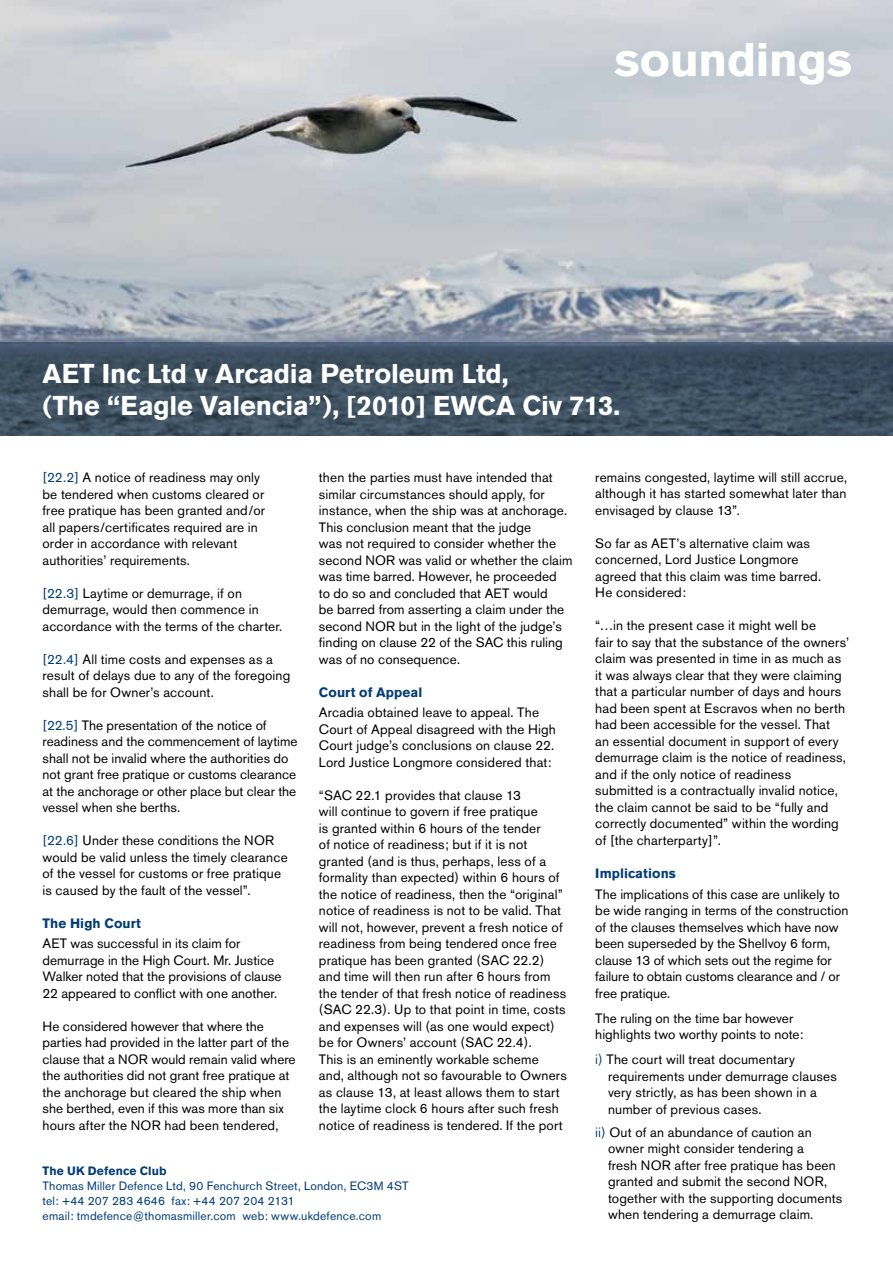
<style>
.page{position:relative;width:893px;height:1263px;background:#fff}
.page>*{position:absolute;margin:0;border:0;box-sizing:border-box;transform-origin:0 0}
.t1{font:700 46.8px "Akzidenz Grotesk BE";letter-spacing:-.01em;color:#fff;scale:1.04 1}
.t2{font:700 27px/31.5px "Akzidenz Grotesk BE";letter-spacing:-.005em;color:#fff}
.t3{font:13.5px/16.5px "Akzidenz Grotesk BE";letter-spacing:.01em;color:#000}
.t4{font:700 13.5px "Akzidenz Grotesk BE";letter-spacing:.01em;color:#003c76}
.t5{font:12px/15px "Akzidenz Grotesk BE";letter-spacing:.015em;color:#003c76}
.t6{font:700 12px "Akzidenz Grotesk BE";letter-spacing:.015em;color:#003c76}
.s1{color:#003c76}
</style>
<div class="page">
<img style="left:0;top:0;width:893px;height:342px">
<svg style="left:0;top:342px;width:893px;height:94px;background:#3e5061"></svg>
<h1 class="t1" style="left:614px;top:32px;width:230px">soundings</h1>
<h2 class="t2" style="left:43px;top:358px;width:579px">AET Inc Ltd v Arcadia Petroleum Ltd,<br>(The “Eagle Valencia”), [2010] EWCA Civ 713.</h2>
<p class="t3" style="left:43px;top:469px;width:224px"><span class="s1">[22.2]</span> A notice of readiness may only be tendered when customs cleared or free pratique has been granted and/or all papers/certificates required are in order in accordance with relevant authorities’ requirements.</p>
<p class="t3" style="left:43px;top:585px;width:241px"><span class="s1">[22.3]</span> Laytime or demurrage, if on demurrage, would then commence in accordance with the terms of the charter.</p>
<p class="t3" style="left:43px;top:651px;width:249px"><span class="s1">[22.4]</span> All time costs and expenses as a result of delays due to any of the foregoing shall be for Owner’s account.</p>
<p class="t3" style="left:43px;top:717px;width:257px"><span class="s1">[22.5]</span> The presentation of the notice of readiness and the commencement of laytime shall not be invalid where the authorities do not grant free pratique or customs clearance at the anchorage or other place but clear the vessel when she berths.</p>
<p class="t3" style="left:43px;top:832px;width:247px"><span class="s1">[22.6]</span> Under these conditions the NOR would be valid unless the timely clearance of the vessel for customs or free pratique is caused by the fault of the vessel”.</p>
<p class="t4" style="left:43px;top:915px;width:100px">The High Court</p>
<p class="t3" style="left:43px;top:935px;width:241px">AET was successful in its claim for demurrage in the High Court. Mr. Justice Walker noted that the provisions of clause 22 appeared to conflict with one another.</p>
<p class="t3" style="left:43px;top:1018px;width:255px">He considered however that where the parties had provided in the latter part of the clause that a NOR would remain valid where the authorities did not grant free pratique at the anchorage but cleared the ship when she berthed, even if this was more than six hours after the NOR had been tendered,</p>
<p class="t3" style="left:319px;top:469px;width:255px">then the parties must have intended that similar circumstances should apply, for instance, when the ship was at anchorage.<br>This conclusion meant that the judge<br>was not required to consider whether the second NOR was valid or whether the claim was time barred. However, he proceeded<br>to do so and concluded that AET would<br>be barred from asserting a claim under the second NOR but in the light of the judge’s finding on clause 22 of the SAC this ruling was of no consequence.</p>
<p class="t4" style="left:319px;top:684px;width:105px">Court of Appeal</p>
<p class="t3" style="left:319px;top:704px;width:239px">Arcadia obtained leave to appeal. The Court of Appeal disagreed with the High Court judge’s conclusions on clause 22.<br>Lord Justice Longmore considered that:</p>
<p class="t3" style="left:319px;top:787px;width:249px">“SAC 22.1 provides that clause 13<br>will continue to govern if free pratique<br>is granted within 6 hours of the tender<br>of notice of readiness; but if it is not granted (and is thus, perhaps, less of a formality than expected) within 6 hours of the notice of readiness, then the “original” notice of readiness is not to be valid. That will not, however, prevent a fresh notice of readiness from being tendered once free pratique has been granted (SAC 22.2) and time will then run after 6 hours from the tender of that fresh notice of readiness (SAC 22.3). Up to that point in time, costs and expenses will (as one would expect) be for Owners’ account (SAC 22.4).<br>This is an eminently workable scheme and, although not so favourable to Owners as clause 13, at least allows them to start the laytime clock 6 hours after such fresh notice of readiness is tendered. If the port</p>
<p class="t6" style="left:43px;top:1164px;width:126px">The UK Defence Club</p>
<p class="t5" style="left:43px;top:1179px;width:368px">Thomas Miller Defence Ltd, 90 Fenchurch Street, London, EC3M 4ST tel: +44 207 283 4646 fax: +44 207 204 2131<br>email: tmdefence@thomasmiller.com web: www.ukdefence.com</p>
<p class="t3" style="left:595px;top:469px;width:253px;text-align:justify">remains congested, laytime will still accrue, although it has started somewhat later than envisaged by clause 13”.</p>
<p class="t3" style="left:595px;top:535px;width:227px">So far as AET’s alternative claim was concerned, Lord Justice Longmore agreed that this claim was time barred.<br>He considered:</p>
<p class="t3" style="left:595px;top:617px;width:255px">“…in the present case it might well be<br>fair to say that the substance of the owners’ claim was presented in time in as much as it was always clear that they were claiming that a particular number of days and hours had been spent at Escravos when no berth had been accessible for the vessel. That<br>an essential document in support of every demurrage claim is the notice of readiness, and if the only notice of readiness submitted is a contractually invalid notice, the claim cannot be said to be “fully and correctly documented” within the wording of [the charterparty]”.</p>
<p class="t4" style="left:595px;top:865px;width:82px">Implications</p>
<p class="t3" style="left:595px;top:886px;width:255px">The implications of this case are unlikely to be wide ranging in terms of the construction of the clauses themselves which have now been superseded by the Shellvoy 6 form, clause 13 of which sets out the regime for failure to obtain customs clearance and / or free pratique.</p>
<p class="t3" style="left:595px;top:1010px;width:210px">The ruling on the time bar however highlights two worthy points to note:</p>
<p class="t3" style="left:608px;top:1051px;width:230px;text-indent:-13px"><span class="s1">i)</span> The court will treat documentary requirements under demurrage clauses very strictly, as has been shown in a number of previous cases.</p>
<p class="t3" style="left:608px;top:1124px;width:236px;text-indent:-13px"><span class="s1">ii)</span> Out of an abundance of caution an owner might consider tendering a<br>fresh NOR after free pratique has been granted and submit the second NOR, together with the supporting documents when tendering a demurrage claim.</p>
</div>
